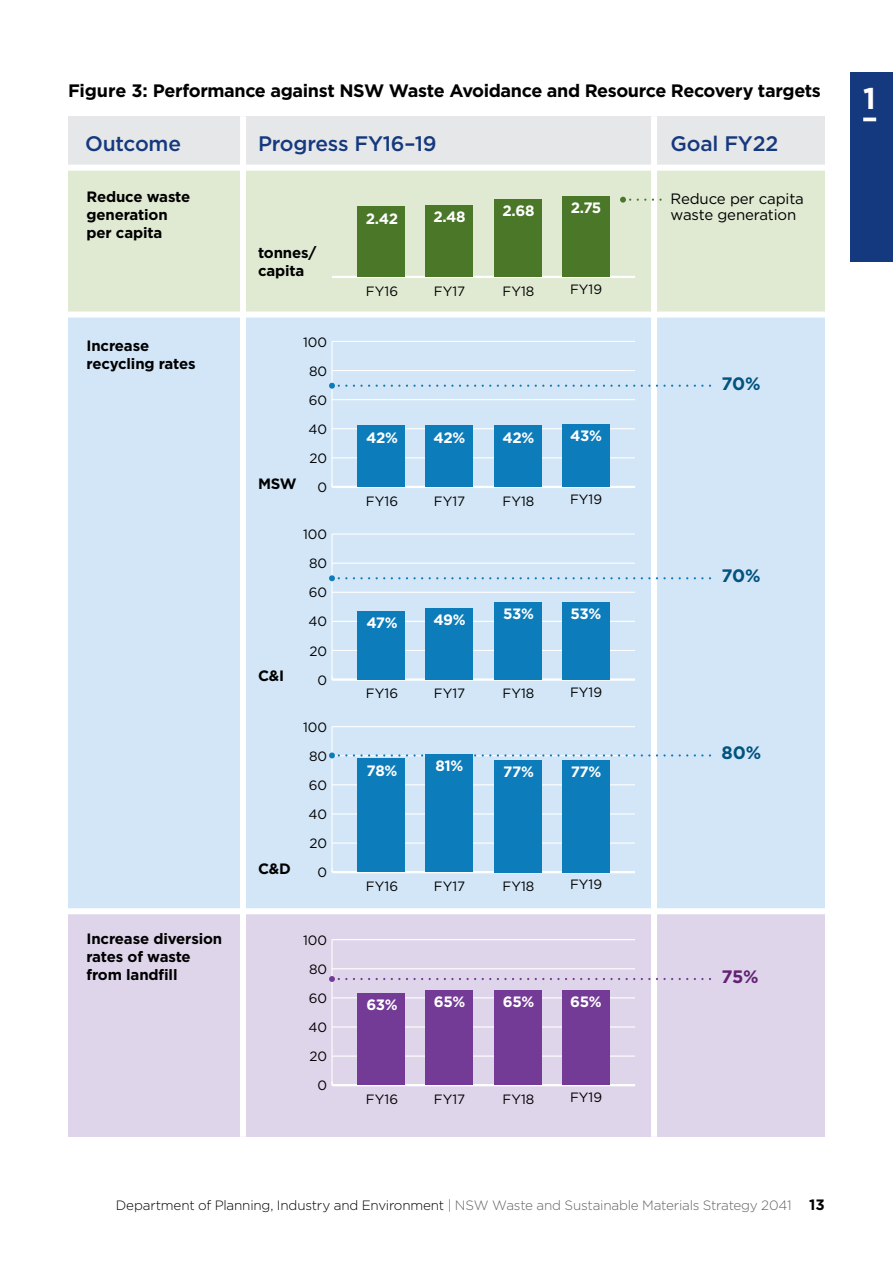
<style>
.page{position:relative;width:893px;height:1263px;background:#fff}
.page>*{position:absolute;margin:0;border:0;box-sizing:border-box;transform-origin:0 0}
.t1{font:700 30px "Gotham";color:#fff}
.t2{font:500 21px "Gotham";letter-spacing:-.01em;color:#15397f}
.Figure_Heading{font:700 18px "Gotham";letter-spacing:-.02em;color:#000}
.t3{font:700 18px "Gotham";color:#02537f}
.t4{font:700 18px "Gotham";color:#632274}
.t5{font:700 15px/18px "Gotham";letter-spacing:-.01em;color:#000}
.t6{font:700 15px "Gotham";letter-spacing:-.025em;color:#fff}
.t7{font:15px "Gotham";letter-spacing:-.01em;color:#000}
.t8{font:13.5px "Gotham";color:#000}
.t9{font:300 13.5px "Gotham";letter-spacing:-.015em;color:#000}
.s1{color:#e3173e}
.s2{color:#636466}
.s3{font-weight:700;font-size:15px}
</style>
<div class="page">
<div style="left:68px;top:116px;width:757px;height:1021px;background:#e6e7e8"></div>
<div style="left:68px;top:168px;width:757px;height:147px;background:#e0ead2"></div>
<div style="left:68px;top:315px;width:757px;height:596px;background:#d2e6f7"></div>
<div style="left:68px;top:911px;width:757px;height:226px;background:#ded5ea"></div>
<div style="left:651px;top:116px;width:6px;height:1021px;background:#fff"></div>
<div style="left:240px;top:116px;width:6px;height:1021px;background:#fff"></div>
<div style="left:68px;top:165px;width:757px;height:6px;background:#fff"></div>
<div style="left:68px;top:312px;width:757px;height:6px;background:#fff"></div>
<div style="left:68px;top:908px;width:757px;height:6px;background:#fff"></div>
<hr style="left:331px;top:341px;width:2px;height:146px;background:#fff">
<hr style="left:332px;top:486px;width:303px;height:2px;background:#fff">
<hr style="left:332px;top:457px;width:303px;height:1px;background:#fff">
<hr style="left:332px;top:428px;width:303px;height:1px;background:#fff">
<hr style="left:332px;top:399px;width:303px;height:1px;background:#fff">
<hr style="left:332px;top:370px;width:303px;height:1px;background:#fff">
<hr style="left:332px;top:341px;width:303px;height:1px;background:#fff">
<div style="left:562px;top:424px;width:48px;height:63px;background:#0d7cba"></div>
<div style="left:494px;top:426px;width:47px;height:61px;background:#0d7cba"></div>
<div style="left:426px;top:426px;width:47px;height:61px;background:#0d7cba"></div>
<div style="left:357px;top:426px;width:48px;height:61px;background:#0d7cba"></div>
<hr style="left:332px;top:276px;width:303px;height:2px;background:#fff">
<div style="left:562px;top:197px;width:48px;height:80px;background:#4b7729"></div>
<div style="left:494px;top:199px;width:47px;height:78px;background:#4b7729"></div>
<div style="left:426px;top:205px;width:47px;height:72px;background:#4b7729"></div>
<div style="left:357px;top:206px;width:48px;height:71px;background:#4b7729"></div>
<hr style="left:331px;top:534px;width:2px;height:145px;background:#fff">
<hr style="left:332px;top:678px;width:303px;height:3px;background:#fff">
<hr style="left:332px;top:650px;width:303px;height:1px;background:#fff">
<hr style="left:332px;top:621px;width:303px;height:1px;background:#fff">
<hr style="left:332px;top:592px;width:303px;height:1px;background:#fff">
<hr style="left:332px;top:563px;width:303px;height:1px;background:#fff">
<hr style="left:332px;top:533px;width:303px;height:2px;background:#fff">
<div style="left:562px;top:602px;width:48px;height:77px;background:#0d7cba"></div>
<div style="left:494px;top:602px;width:47px;height:77px;background:#0d7cba"></div>
<div style="left:426px;top:608px;width:47px;height:71px;background:#0d7cba"></div>
<div style="left:357px;top:611px;width:48px;height:68px;background:#0d7cba"></div>
<hr style="left:331px;top:727px;width:2px;height:145px;background:#fff">
<hr style="left:332px;top:871px;width:303px;height:2px;background:#fff">
<hr style="left:332px;top:842px;width:303px;height:2px;background:#fff">
<hr style="left:332px;top:813px;width:303px;height:1px;background:#fff">
<hr style="left:332px;top:784px;width:303px;height:1px;background:#fff">
<hr style="left:332px;top:726px;width:303px;height:1px;background:#fff">
<div style="left:562px;top:760px;width:48px;height:112px;background:#0d7cba"></div>
<div style="left:494px;top:760px;width:47px;height:112px;background:#0d7cba"></div>
<div style="left:426px;top:754px;width:47px;height:118px;background:#0d7cba"></div>
<div style="left:357px;top:759px;width:48px;height:113px;background:#0d7cba"></div>
<hr style="left:331px;top:940px;width:2px;height:145px;background:#fff">
<hr style="left:332px;top:1084px;width:303px;height:2px;background:#fff">
<hr style="left:332px;top:1055px;width:303px;height:2px;background:#fff">
<hr style="left:332px;top:1026px;width:303px;height:1px;background:#fff">
<hr style="left:332px;top:997px;width:303px;height:1px;background:#fff">
<hr style="left:332px;top:968px;width:303px;height:1px;background:#fff">
<hr style="left:332px;top:939px;width:303px;height:1px;background:#fff">
<div style="left:562px;top:990px;width:48px;height:95px;background:#733a96"></div>
<div style="left:494px;top:990px;width:47px;height:95px;background:#733a96"></div>
<div style="left:426px;top:990px;width:47px;height:95px;background:#733a96"></div>
<div style="left:357px;top:993px;width:48px;height:92px;background:#733a96"></div>
<svg style="left:329px;top:383px;width:381px;height:6px"></svg>
<svg style="left:620px;top:197px;width:40px;height:6px"></svg>
<svg style="left:329px;top:575px;width:381px;height:6px"></svg>
<svg style="left:329px;top:752px;width:381px;height:6px"></svg>
<svg style="left:329px;top:976px;width:381px;height:6px"></svg>
<div style="left:850px;top:72px;width:43px;height:189px;background:#15397f"></div>
<svg style="left:863px;top:118px;width:13px;height:3px"></svg>
<h6 class="Figure_Heading" style="left:68px;top:79px;width:754px">Figure 3: Performance against NSW Waste Avoidance and Resource Recovery targets</h6>
<p class="t2" style="left:85px;top:130px;width:98px">Outcome</p>
<p class="t2" style="left:258px;top:130px;width:180px">Progress FY16–19</p>
<p class="t2" style="left:670px;top:130px;width:109px">Goal FY22</p>
<p class="t5" style="left:86px;top:187px;width:105px">Reduce waste generation per capita</p>
<p class="t7" style="left:670px;top:189px;width:135px">Reduce per capita</p>
<p class="t6" style="left:571px;top:198px;width:32px">2.75</p>
<p class="t6" style="left:503px;top:201px;width:33px">2.68</p>
<p class="t7" style="left:670px;top:205px;width:127px">waste generation</p>
<p class="t6" style="left:366px;top:209px;width:34px">2.42</p>
<p class="t6" style="left:433px;top:207px;width:34px">2.48</p>
<p class="t5" style="left:86px;top:337px;width:111px">Increase recycling rates</p>
<p class="t5" style="left:86px;top:929px;width:137px">Increase diversion rates of waste from landfill</p>
<p class="t5" style="left:258px;top:243px;width:61px">tonnes/ capita</p>
<p class="t8" style="left:303px;top:333px;width:26px">100</p>
<p class="t8" style="left:309px;top:362px;width:20px">80</p>
<p class="t8" style="left:309px;top:391px;width:20px">60</p>
<p class="t8" style="left:309px;top:420px;width:20px">40</p>
<p class="t5" style="left:258px;top:474px;width:40px">MSW</p>
<p class="t8" style="left:310px;top:449px;width:19px">20</p>
<p class="t8" style="left:318px;top:479px;width:11px">0</p>
<p class="t8" style="left:303px;top:526px;width:26px">100</p>
<p class="t8" style="left:309px;top:555px;width:20px">80</p>
<p class="t8" style="left:309px;top:584px;width:20px">60</p>
<p class="t8" style="left:309px;top:613px;width:20px">40</p>
<p class="t5" style="left:258px;top:667px;width:28px">C&amp;I</p>
<p class="t8" style="left:310px;top:642px;width:19px">20</p>
<p class="t8" style="left:318px;top:671px;width:11px">0</p>
<p class="t5" style="left:258px;top:859px;width:34px">C&amp;D</p>
<p class="t8" style="left:303px;top:718px;width:26px">100</p>
<p class="t8" style="left:309px;top:747px;width:20px">80</p>
<p class="t8" style="left:309px;top:776px;width:20px">60</p>
<p class="t8" style="left:309px;top:806px;width:20px">40</p>
<p class="t8" style="left:310px;top:835px;width:19px">20</p>
<p class="t8" style="left:318px;top:864px;width:11px">0</p>
<p class="t8" style="left:303px;top:931px;width:26px">100</p>
<p class="t8" style="left:309px;top:960px;width:20px">80</p>
<p class="t8" style="left:309px;top:989px;width:20px">60</p>
<p class="t8" style="left:309px;top:1019px;width:20px">40</p>
<p class="t8" style="left:310px;top:1048px;width:19px">20</p>
<p class="t8" style="left:318px;top:1077px;width:11px">0</p>
<p class="t8" style="left:366px;top:282px;width:34px">FY16</p>
<p class="t8" style="left:434px;top:282px;width:33px">FY17</p>
<p class="t8" style="left:503px;top:282px;width:33px">FY18</p>
<p class="t8" style="left:570px;top:281px;width:34px">FY19</p>
<p class="t6" style="left:366px;top:428px;width:33px">42%</p>
<p class="t6" style="left:434px;top:428px;width:33px">42%</p>
<p class="t6" style="left:503px;top:428px;width:33px">42%</p>
<p class="t6" style="left:570px;top:426px;width:33px">43%</p>
<p class="t8" style="left:366px;top:492px;width:34px">FY16</p>
<p class="t8" style="left:434px;top:492px;width:33px">FY17</p>
<p class="t8" style="left:503px;top:492px;width:33px">FY18</p>
<p class="t8" style="left:570px;top:491px;width:34px">FY19</p>
<p class="t6" style="left:366px;top:613px;width:33px">47%</p>
<p class="t6" style="left:433px;top:610px;width:34px">49%</p>
<p class="t6" style="left:503px;top:604px;width:32px">53%</p>
<p class="t6" style="left:571px;top:604px;width:32px">53%</p>
<p class="t8" style="left:366px;top:685px;width:34px">FY16</p>
<p class="t8" style="left:434px;top:685px;width:33px">FY17</p>
<p class="t8" style="left:503px;top:685px;width:33px">FY18</p>
<p class="t8" style="left:570px;top:683px;width:34px">FY19</p>
<p class="t6" style="left:367px;top:760px;width:32px">78%</p>
<p class="t6" style="left:436px;top:756px;width:29px">81%</p>
<p class="t6" style="left:503px;top:762px;width:32px">77%</p>
<p class="t6" style="left:571px;top:762px;width:32px">77%</p>
<p class="t8" style="left:366px;top:877px;width:34px">FY16</p>
<p class="t8" style="left:434px;top:877px;width:33px">FY17</p>
<p class="t8" style="left:503px;top:877px;width:33px">FY18</p>
<p class="t8" style="left:570px;top:876px;width:34px">FY19</p>
<p class="t6" style="left:366px;top:995px;width:33px">63%</p>
<p class="t6" style="left:434px;top:992px;width:33px">65%</p>
<p class="t6" style="left:503px;top:992px;width:33px">65%</p>
<p class="t6" style="left:570px;top:992px;width:33px">65%</p>
<p class="t8" style="left:366px;top:1090px;width:34px">FY16</p>
<p class="t8" style="left:434px;top:1090px;width:33px">FY17</p>
<p class="t8" style="left:503px;top:1090px;width:33px">FY18</p>
<p class="t8" style="left:570px;top:1089px;width:34px">FY19</p>
<p class="t3" style="left:721px;top:371px;width:41px">70%</p>
<p class="t3" style="left:721px;top:564px;width:41px">70%</p>
<p class="t3" style="left:721px;top:741px;width:41px">80%</p>
<p class="t4" style="left:721px;top:965px;width:39px">75%</p>
<p class="t9" style="left:116px;top:1197px;width:711px">Department of Planning, Industry and Environment <span class="s1">|</span> <span class="s2">NSW Waste and Sustainable Materials Strategy 2041</span> <span class="s3">13</span></p>
<h1 class="t1" style="left:863px;top:79px;width:14px">1</h1>
</div>
